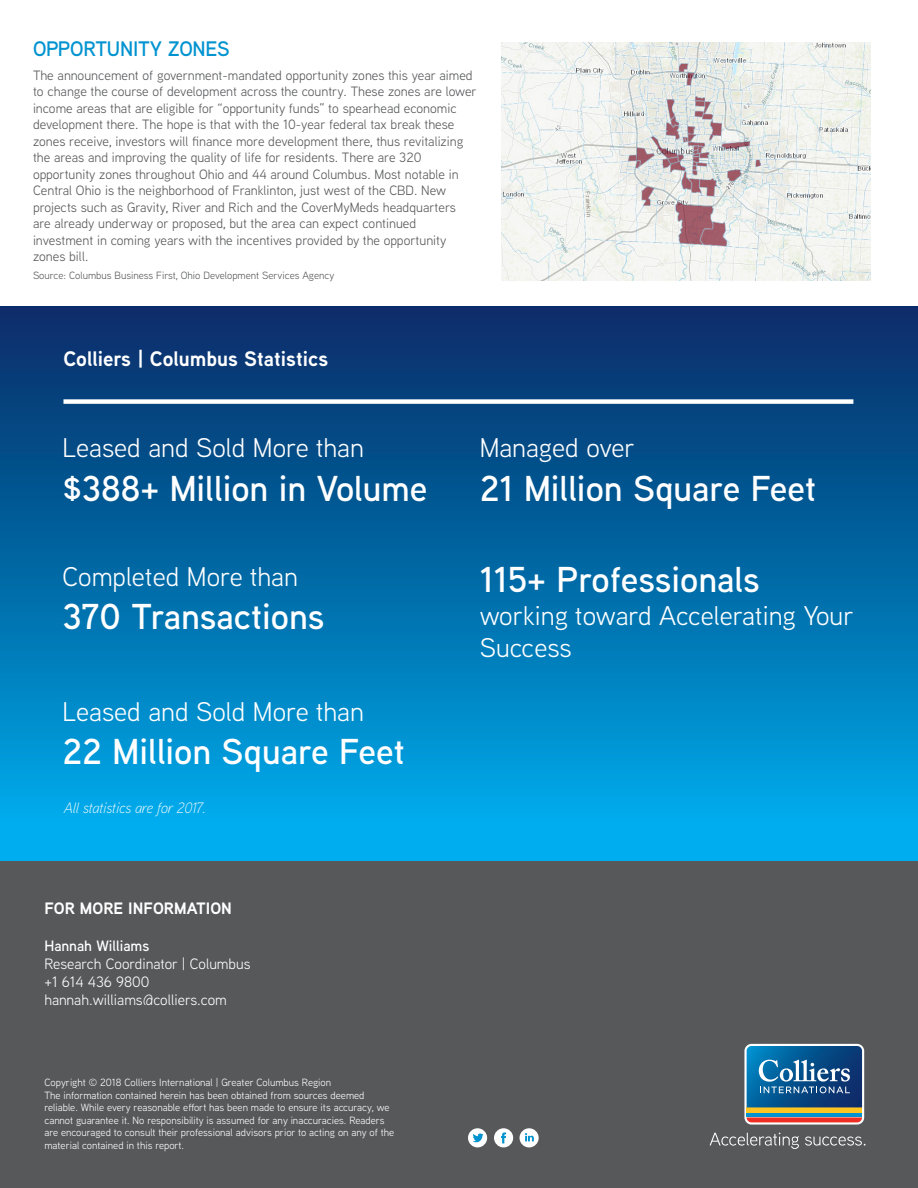
<style>
.page{position:relative;width:918px;height:1188px;background:#fff}
.page>*{position:absolute;margin:0;border:0;box-sizing:border-box;transform-origin:0 0}
.t1{font:600 36px "Aaux Next";color:#fff}
.t2{font:27px/32.4px "Aaux Next";color:#fff}
.Infographic_Header{font:700 21px "Aaux Next";color:#fff}
.Headline_1{font:600 21px "Aaux Next";letter-spacing:-.01em;color:#0093d0}
.Infographic_Header-2{font:700 16.5px "Aaux Next";color:#fff}
.Contact_Title_email{font:15px "Aaux Next";color:#fff}
.t3{font:italic 300 15px "Aaux Next";color:#fff}
.Contact_Name{font:600 15px "Aaux Next";color:#fff}
.Infographic_Header-3{font:13.5px/16.5px "Aaux Next";color:#57585a}
.Legal{font:10.5px/12.6px "Aaux Next";color:#fff}
.Infographic_Header-4{font:10.5px "Aaux Next";color:#57585a}
</style>
<div class="page">
<div style="left:0;top:861px;width:918px;height:327px;background:#57585a"></div>
<div style="left:0;top:307px;width:918px;height:554px;background:linear-gradient(to bottom,#072a64,#00b1f1)"></div>
<svg style="left:710px;top:1133px;width:89px;height:16px"></svg>
<svg style="left:805px;top:1137px;width:61px;height:9px"></svg>
<svg style="left:744px;top:1044px;width:120px;height:81px;background:#4e7795"></svg>
<div style="left:494px;top:1128px;width:19px;height:19px;background:#fff;border-radius:50%"></div>
<svg style="left:501px;top:1132px;width:5px;height:11px"></svg>
<div style="left:520px;top:1128px;width:19px;height:19px;background:#fff;border-radius:50%"></div>
<svg style="left:525px;top:1133px;width:9px;height:8px"></svg>
<div style="left:468px;top:1128px;width:19px;height:19px;background:#fff;border-radius:50%"></div>
<svg style="left:473px;top:1133px;width:10px;height:10px"></svg>
<div style="left:63px;top:399px;width:790px;height:5px;background:#fff"></div>
<img style="left:502px;top:43px;width:368px;height:237px">
<p class="Headline_1" style="left:33px;top:34px;width:198px">OPPORTUNITY ZONES</p>
<p class="Infographic_Header-3" style="left:33px;top:66px;width:445px">The announcement of government-mandated opportunity zones this year aimed to change the course of development across the country. These zones are lower income areas that are eligible for “opportunity funds” to spearhead economic development there. The hope is that with the 10-year federal tax break these zones receive, investors will finance more development there, thus revitalizing the areas and improving the quality of life for residents. There are 320 opportunity zones throughout Ohio and 44 around Columbus. Most notable in Central Ohio is the neighborhood of Franklinton, just west of the CBD. New projects such as Gravity, River and Rich and the CoverMyMeds headquarters are already underway or proposed, but the area can expect continued investment in coming years with the incentives provided by the opportunity zones bill.</p>
<p class="Infographic_Header-4" style="left:33px;top:269px;width:303px">Source: Columbus Business First, Ohio Development Services Agency</p>
<p class="Infographic_Header" style="left:63px;top:344px;width:266px">Colliers | Columbus Statistics</p>
<p class="t2" style="left:62px;top:431px;width:303px">Leased and Sold More than</p>
<p class="t1" style="left:62px;top:463px;width:366px">$388+ Million in Volume</p>
<p class="t2" style="left:62px;top:559px;width:237px">Completed More than</p>
<p class="t1" style="left:62px;top:592px;width:264px">370 Transactions</p>
<p class="t2" style="left:62px;top:694px;width:303px">Leased and Sold More than</p>
<p class="t1" style="left:62px;top:727px;width:344px">22 Million Square Feet</p>
<p class="t3" style="left:64px;top:797px;width:143px">All statistics are for 2017.</p>
<p class="Infographic_Header-2" style="left:44px;top:896px;width:189px">FOR MORE INFORMATION</p>
<p class="Contact_Name" style="left:44px;top:936px;width:106px">Hannah Williams</p>
<p class="Contact_Title_email" style="left:44px;top:954px;width:208px">Research Coordinator | Columbus</p>
<p class="Contact_Title_email" style="left:44px;top:972px;width:106px">+1 614 436 9800</p>
<p class="Contact_Title_email" style="left:44px;top:990px;width:184px">hannah.williams@colliers.com</p>
<p class="Legal" style="left:44px;top:1076px;width:288px">Copyright © 2018 Colliers International | Greater Columbus Region</p>
<p class="Legal" style="left:44px;top:1088px;width:351px">The information contained herein has been obtained from sources deemed reliable. While every reasonable effort has been made to ensure its accuracy, we cannot guarantee it. No responsibility is assumed for any inaccuracies. Readers are encouraged to consult their professional advisors prior to acting on any of the material contained in this report.</p>
<p class="t2" style="left:480px;top:431px;width:157px">Managed over</p>
<p class="t1" style="left:480px;top:463px;width:338px">21 Million Square Feet</p>
<p class="t1" style="left:480px;top:555px;width:281px">115+ Professionals</p>
<p class="t2" style="left:480px;top:598px;width:375px">working toward Accelerating Your<br>Success</p>
</div>
